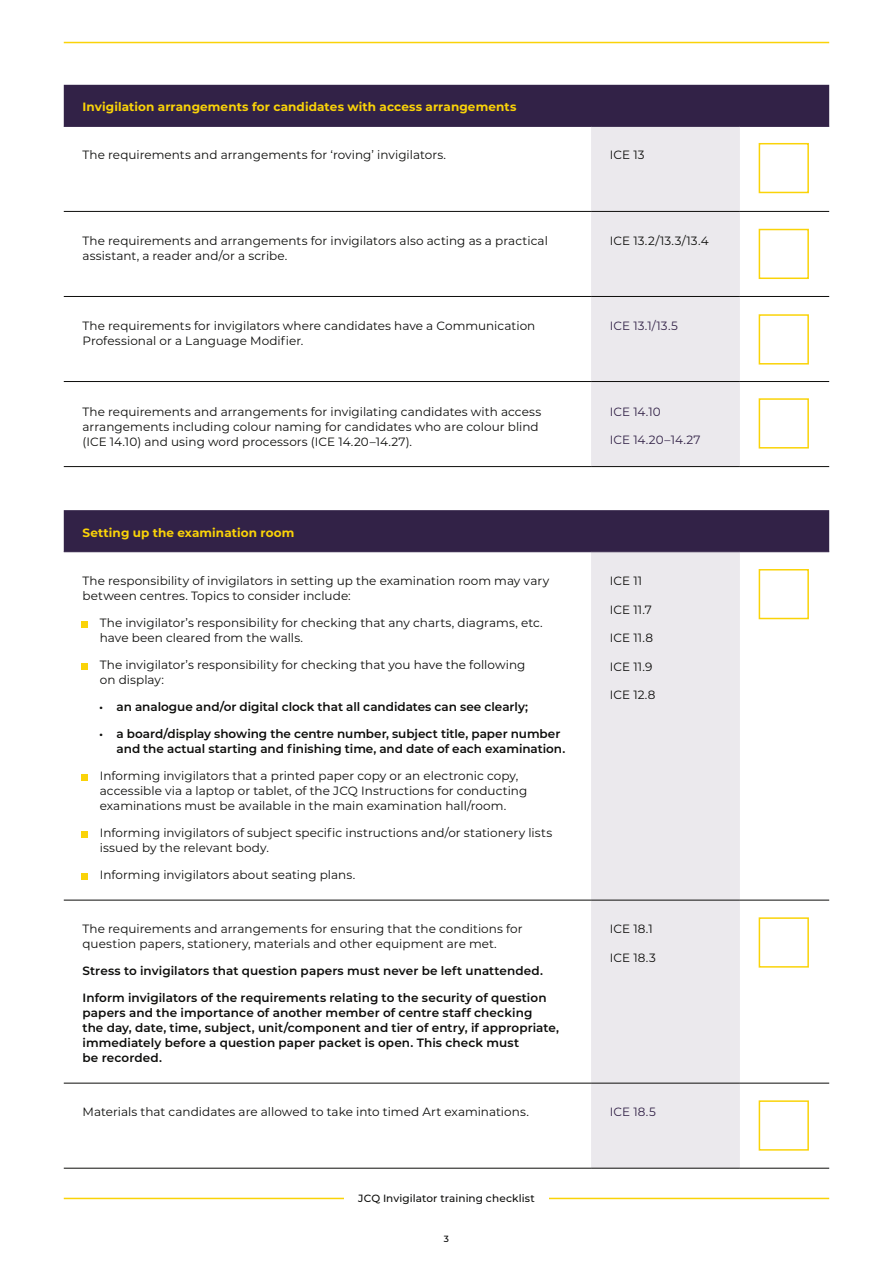
<style>
.page{position:relative;width:893px;height:1263px;background:#fff}
.page>*{position:absolute;margin:0;border:0;box-sizing:border-box;transform-origin:0 0}
.Table_Body{font:12px/15px "Montserrat";letter-spacing:.005em;color:#0d0d0b}
.Table_Body-2{font:600 12px/15px "Montserrat";letter-spacing:.005em;color:#0d0d0b}
.Table_Bullets_2{font:12px/15px "Montserrat";letter-spacing:.005em;color:#0d0d0b}
.Table_Header{font:700 12px "Montserrat";letter-spacing:.01em;color:#fad308}
.Table_Body-3{font:12px "Montserrat";letter-spacing:.005em;color:#322247}
.t1{font:500 10.5px "Montserrat";letter-spacing:.01em;color:#0d0d0b}
.t2{font:500 9px "Montserrat";color:#000}
.s1{font-family:"Myriad Pro";font-weight:400}
</style>
<div class="page">
<hr style="left:64px;top:1198px;width:765px;height:1px;background:#fad308">
<hr style="left:64px;top:42px;width:765px;height:1px;background:#fad308">
<div style="left:344px;top:1192px;width:205px;height:23px;background:#fff"></div>
<div style="left:64px;top:85px;width:765px;height:41px;background:#322247"></div>
<div style="left:591px;top:127px;width:149px;height:339px;background:#ebe9ed"></div>
<hr style="left:64px;top:211px;width:527px;height:1px;background:#0d0d0b">
<hr style="left:591px;top:211px;width:149px;height:1px;background:#0d0d0b">
<hr style="left:740px;top:211px;width:89px;height:1px;background:#0d0d0b">
<hr style="left:64px;top:126px;width:527px;height:1px;background:#322247">
<hr style="left:591px;top:126px;width:149px;height:1px;background:#322247">
<hr style="left:740px;top:126px;width:89px;height:1px;background:#322247">
<hr style="left:64px;top:296px;width:527px;height:1px;background:#0d0d0b">
<hr style="left:591px;top:296px;width:149px;height:1px;background:#0d0d0b">
<hr style="left:740px;top:296px;width:89px;height:1px;background:#0d0d0b">
<hr style="left:64px;top:381px;width:527px;height:1px;background:#0d0d0b">
<hr style="left:591px;top:381px;width:149px;height:1px;background:#0d0d0b">
<hr style="left:740px;top:381px;width:89px;height:1px;background:#0d0d0b">
<hr style="left:64px;top:466px;width:527px;height:1px;background:#0d0d0b">
<hr style="left:591px;top:466px;width:149px;height:1px;background:#0d0d0b">
<hr style="left:740px;top:466px;width:89px;height:1px;background:#0d0d0b">
<div style="left:759px;top:143px;width:50px;height:50px;border:2px solid #fad308"></div>
<div style="left:759px;top:229px;width:50px;height:50px;border:2px solid #fad308"></div>
<div style="left:759px;top:314px;width:50px;height:50px;border:2px solid #fad308"></div>
<div style="left:759px;top:398px;width:50px;height:50px;border:2px solid #fad308"></div>
<div style="left:64px;top:510px;width:765px;height:41px;background:#322247"></div>
<div style="left:591px;top:552px;width:149px;height:616px;background:#ebe9ed"></div>
<hr style="left:64px;top:900px;width:527px;height:1px;background:#0d0d0b">
<hr style="left:591px;top:900px;width:149px;height:1px;background:#0d0d0b">
<hr style="left:740px;top:900px;width:89px;height:1px;background:#0d0d0b">
<hr style="left:64px;top:551px;width:527px;height:1px;background:#322247">
<hr style="left:591px;top:551px;width:149px;height:1px;background:#322247">
<hr style="left:740px;top:551px;width:89px;height:1px;background:#322247">
<hr style="left:64px;top:1083px;width:527px;height:1px;background:#0d0d0b">
<hr style="left:591px;top:1083px;width:149px;height:1px;background:#0d0d0b">
<hr style="left:740px;top:1083px;width:89px;height:1px;background:#0d0d0b">
<hr style="left:64px;top:1168px;width:527px;height:1px;background:#0d0d0b">
<hr style="left:591px;top:1168px;width:149px;height:1px;background:#0d0d0b">
<hr style="left:740px;top:1168px;width:89px;height:1px;background:#0d0d0b">
<svg style="left:82px;top:621px;width:6px;height:6px"></svg>
<svg style="left:82px;top:663px;width:6px;height:6px"></svg>
<svg style="left:82px;top:774px;width:6px;height:6px"></svg>
<svg style="left:82px;top:831px;width:6px;height:6px"></svg>
<svg style="left:82px;top:873px;width:6px;height:6px"></svg>
<div style="left:759px;top:569px;width:50px;height:50px;border:2px solid #fad308"></div>
<div style="left:759px;top:917px;width:50px;height:51px;border:2px solid #fad308"></div>
<div style="left:759px;top:1100px;width:50px;height:51px;border:2px solid #fad308"></div>
<p class="Table_Header" style="left:83px;top:98px;width:435px">Invigilation arrangements for candidates with access arrangements</p>
<p class="Table_Body" style="left:83px;top:147px;width:365px">The requirements and arrangements for ‘roving’ invigilators.</p>
<p class="Table_Body" style="left:610px;top:147px;width:36px">ICE 13</p>
<p class="Table_Body" style="left:83px;top:232px;width:467px">The requirements and arrangements for invigilators also acting as a practical assistant, a reader and/or a scribe.</p>
<p class="Table_Body" style="left:610px;top:232px;width:100px">ICE 13.2/13.3/13.4</p>
<p class="Table_Body" style="left:83px;top:318px;width:454px">The requirements for invigilators where candidates have a Communication<br>Professional or a Language Modifier.</p>
<p class="Table_Body-3" style="left:610px;top:317px;width:70px">ICE 13.1/13.5</p>
<p class="Table_Body" style="left:83px;top:403px;width:460px">The requirements and arrangements for invigilating candidates with access arrangements including colour naming for candidates who are colour blind (ICE 14.10) and using word processors (ICE 14.20–14.27).</p>
<p class="Table_Body-3" style="left:610px;top:403px;width:52px">ICE 14.10</p>
<p class="Table_Body-3" style="left:610px;top:431px;width:92px">ICE 14.20–14.27</p>
<p class="Table_Header" style="left:83px;top:524px;width:213px">Setting up the examination room</p>
<p class="Table_Body" style="left:83px;top:573px;width:468px">The responsibility of invigilators in setting up the examination room may vary between centres. Topics to consider include:</p>
<p class="Table_Bullets_2" style="left:100px;top:615px;width:444px">The invigilator’s responsibility for checking that any charts, diagrams, etc. have been cleared from the walls.</p>
<p class="Table_Bullets_2" style="left:100px;top:657px;width:427px">The invigilator’s responsibility for checking that you have the following on display:</p>
<p class="Table_Body-2" style="left:100px;top:699px;width:430px"><span class="s1">•</span> an analogue and/or digital clock that all candidates can see clearly;</p>
<p class="Table_Body-2" style="left:117px;top:726px;width:450px;text-indent:-17px"><span class="s1">•</span> a board/display showing the centre number, subject title, paper number and the actual starting and finishing time, and date of each examination.</p>
<p class="Table_Bullets_2" style="left:100px;top:768px;width:429px">Informing invigilators that a printed paper copy or an electronic copy, accessible via a laptop or tablet, of the JCQ Instructions for conducting examinations must be available in the main examination hall/room.</p>
<p class="Table_Bullets_2" style="left:100px;top:825px;width:454px">Informing invigilators of subject specific instructions and/or stationery lists issued by the relevant body.</p>
<p class="Table_Bullets_2" style="left:100px;top:867px;width:257px">Informing invigilators about seating plans.</p>
<p class="Table_Body" style="left:83px;top:921px;width:442px">The requirements and arrangements for ensuring that the conditions for question papers, stationery, materials and other equipment are met.</p>
<p class="Table_Body-2" style="left:83px;top:963px;width:462px">Stress to invigilators that question papers must never be left unattended.</p>
<p class="Table_Body-2" style="left:83px;top:990px;width:478px">Inform invigilators of the requirements relating to the security of question papers and the importance of another member of centre staff checking<br>the day, date, time, subject, unit/component and tier of entry, if appropriate, immediately before a question paper packet is open. This check must<br>be recorded.</p>
<p class="Table_Body" style="left:610px;top:573px;width:34px">ICE 11</p>
<p class="Table_Body" style="left:610px;top:601px;width:43px">ICE 11.7</p>
<p class="Table_Body" style="left:610px;top:630px;width:45px">ICE 11.8</p>
<p class="Table_Body" style="left:610px;top:658px;width:44px">ICE 11.9</p>
<p class="Table_Body" style="left:610px;top:687px;width:47px">ICE 12.8</p>
<p class="Table_Body" style="left:610px;top:921px;width:44px">ICE 18.1</p>
<p class="Table_Body" style="left:610px;top:949px;width:48px">ICE 18.3</p>
<p class="Table_Body" style="left:83px;top:1104px;width:448px">Materials that candidates are allowed to take into timed Art examinations.</p>
<p class="Table_Body-3" style="left:610px;top:1103px;width:48px">ICE 18.5</p>
<p class="t1" style="left:358px;top:1191px;width:178px">JCQ Invigilator training checklist</p>
<p class="t2" style="left:444px;top:1232px;width:7px">3</p>
</div>
